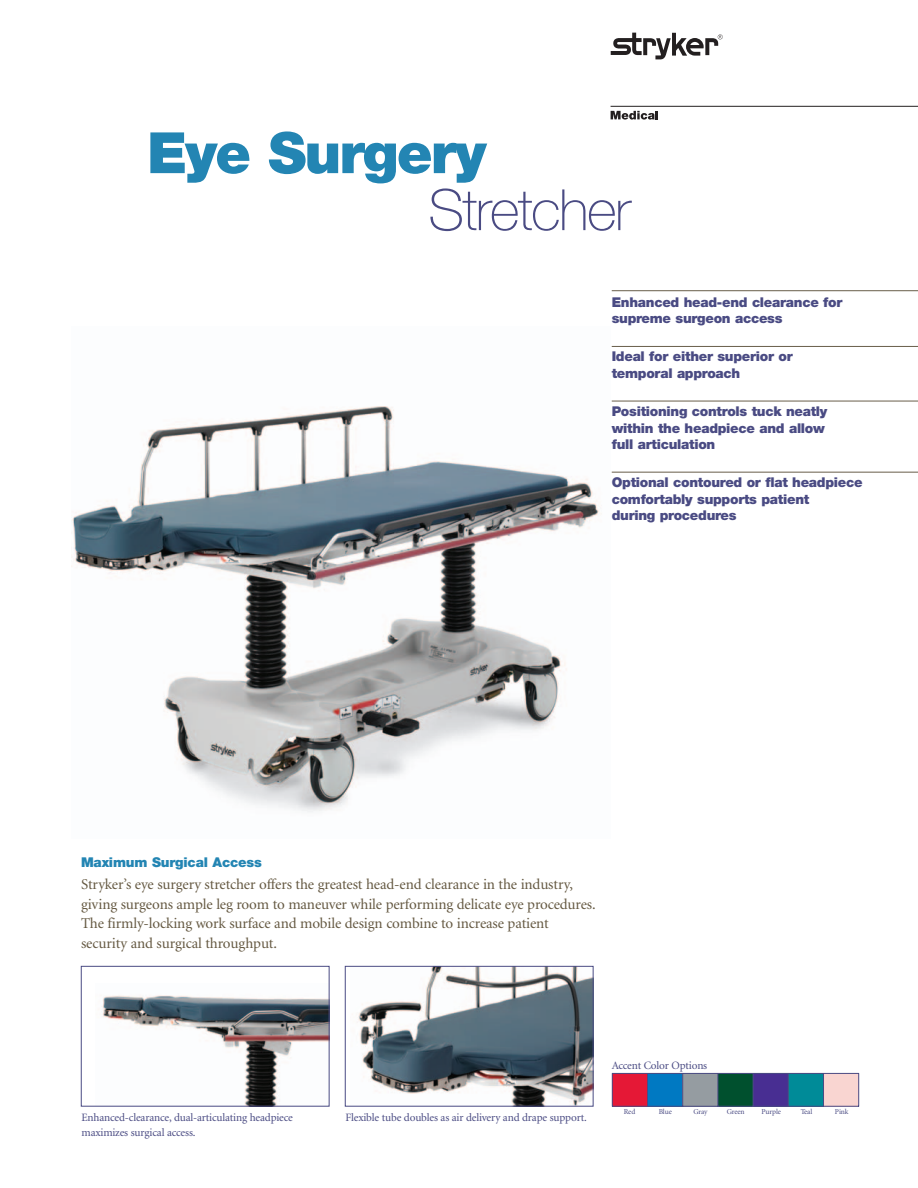
<style>
.page{position:relative;width:918px;height:1188px;background:#fff}
.page>*{position:absolute;margin:0;border:0;box-sizing:border-box;transform-origin:0 0}
.t1{font:900 57px "Helvetica Neue";letter-spacing:-.035em;color:#2385b3}
.t2{font:100 57px "Helvetica Neue";letter-spacing:-.03em;color:#4a4b83}
.t3{font:15px/19.5px "Minion";letter-spacing:-.01em;color:#645841}
.t4{font:900 13.5px/16.5px "Helvetica Neue";letter-spacing:-.02em;color:#4a4b83}
.t5{font:900 13.5px "Helvetica Neue";letter-spacing:-.015em;color:#2385b3}
.t6{font:11.25px/14.2px "Minion";letter-spacing:-.015em;color:#4a4b83}
.t7{font:7.5px "Minion";letter-spacing:-.015em;color:#4a4b83}
</style>
<div class="page">
<img style="left:71px;top:406px;width:528px;height:406px">
<hr style="left:612px;top:290px;width:306px;height:1px;background:#685d49">
<hr style="left:612px;top:346px;width:306px;height:1px;background:#685d49">
<hr style="left:612px;top:401px;width:306px;height:1px;background:#685d49">
<hr style="left:612px;top:472px;width:306px;height:1px;background:#685d49">
<hr style="left:611px;top:106px;width:307px;height:1px;background:#231f20">
<svg style="left:611px;top:33px;width:112px;height:26px"></svg>
<svg style="left:611px;top:111px;width:47px;height:9px"></svg>
<img style="left:102px;top:995px;width:225px;height:109px">
<div style="left:81px;top:966px;width:248px;height:140px;border:1px solid #4a4b83"></div>
<img style="left:358px;top:968px;width:233px;height:136px">
<div style="left:345px;top:966px;width:248px;height:140px;border:1px solid #4a4b83"></div>
<div style="left:612px;top:1073px;width:36px;height:34px;background:#e51836"></div>
<div style="left:648px;top:1073px;width:35px;height:34px;background:#0079c2"></div>
<div style="left:683px;top:1073px;width:35px;height:34px;background:#959ca1"></div>
<div style="left:718px;top:1073px;width:35px;height:34px;background:#00502e"></div>
<div style="left:753px;top:1073px;width:35px;height:34px;background:#482e92"></div>
<div style="left:788px;top:1073px;width:36px;height:34px;background:#008b98"></div>
<div style="left:824px;top:1073px;width:35px;height:34px;background:#f9d5d1"></div>
<hr style="left:612px;top:1073px;width:1px;height:34px;background:#4a4b83">
<hr style="left:647px;top:1073px;width:1px;height:34px;background:#4a4b83">
<hr style="left:682px;top:1073px;width:1px;height:34px;background:#4a4b83">
<hr style="left:718px;top:1073px;width:1px;height:34px;background:#4a4b83">
<hr style="left:753px;top:1073px;width:1px;height:34px;background:#4a4b83">
<hr style="left:788px;top:1073px;width:1px;height:34px;background:#4a4b83">
<hr style="left:823px;top:1073px;width:1px;height:34px;background:#4a4b83">
<hr style="left:858px;top:1073px;width:1px;height:34px;background:#4a4b83">
<hr style="left:612px;top:1073px;width:247px;height:1px;background:#4a4b83">
<hr style="left:612px;top:1106px;width:247px;height:1px;background:#4a4b83">
<h1 class="t1" style="left:147px;top:132px;width:341px">Eye Surgery</h1>
<h1 class="t2" style="left:428px;top:189px;width:204px">Stretcher</h1>
<p class="t4" style="left:612px;top:295px;width:232px">Enhanced head-end clearance for supreme surgeon access</p>
<p class="t4" style="left:612px;top:350px;width:183px">Ideal for either superior or temporal approach</p>
<p class="t4" style="left:612px;top:404px;width:217px">Positioning controls tuck neatly within the headpiece and allow full articulation</p>
<p class="t4" style="left:612px;top:475px;width:252px">Optional contoured or flat headpiece comfortably supports patient<br>during procedures</p>
<p class="t5" style="left:81px;top:857px;width:182px">Maximum Surgical Access</p>
<p class="t3" style="left:81px;top:876px;width:516px">Stryker’s eye surgery stretcher offers the greatest head-end clearance in the industry, giving surgeons ample leg room to maneuver while performing delicate eye procedures.<br>The firmly-locking work surface and mobile design combine to increase patient security and surgical throughput.</p>
<p class="t6" style="left:82px;top:1112px;width:213px">Enhanced-clearance, dual-articulating headpiece maximizes surgical access.</p>
<p class="t6" style="left:346px;top:1112px;width:243px">Flexible tube doubles as air delivery and drape support.</p>
<p class="t6" style="left:612px;top:1059px;width:97px">Accent Color Options</p>
<p class="t7" style="left:624px;top:1108px;width:13px">Red</p>
<p class="t7" style="left:659px;top:1108px;width:15px">Blue</p>
<p class="t7" style="left:693px;top:1108px;width:16px">Gray</p>
<p class="t7" style="left:727px;top:1108px;width:19px">Green</p>
<p class="t7" style="left:762px;top:1108px;width:21px">Purple</p>
<p class="t7" style="left:801px;top:1108px;width:13px">Teal</p>
<p class="t7" style="left:835px;top:1108px;width:15px">Pink</p>
</div>
